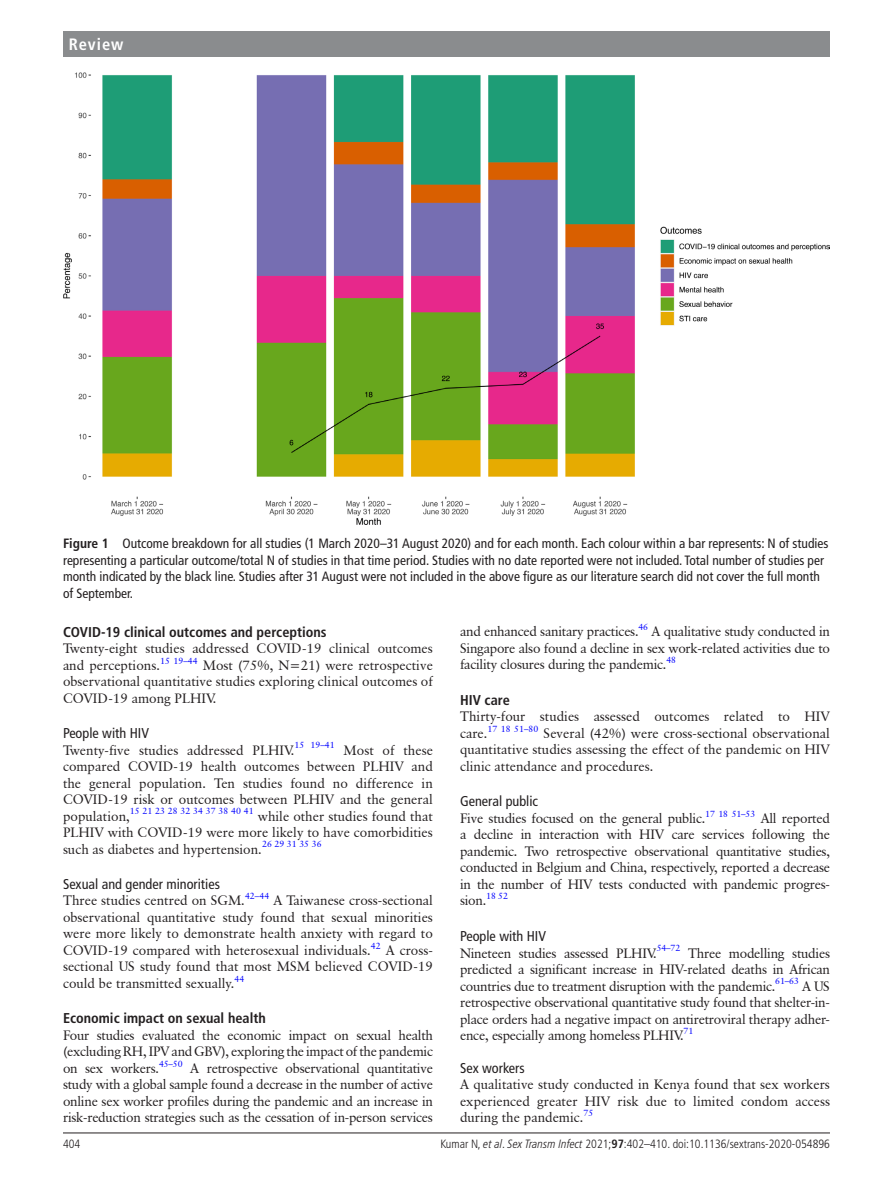
<style>
.page{position:relative;width:893px;height:1191px;background:#fff}
.page>*{position:absolute;margin:0;border:0;box-sizing:border-box;transform-origin:0 0}
.t1{font:700 condensed 16.5px "Frutiger LT Pro";letter-spacing:.055em;color:#fff}
.t2{font:condensed 14.25px "Frutiger LT Pro";color:#231f20}
.t3{font:700 condensed 14.25px "Frutiger LT Pro";color:#231f20}
.t4{font:13.5px/16.5px "Classical Garamond BT";color:#231f20;text-align:justify}
.t5{font:condensed 13.5px/16.5px "Frutiger LT Pro";color:#231f20}
.t6{font:13.5px "Classical Garamond BT";letter-spacing:-.02em;color:#231f20}
.t7{font:300 condensed 12px "Frutiger LT Pro";color:#231f20}
.t8{font:9px "Classical Garamond BT";color:#00f}
.s1{font-weight:700}
.s2{font-size:13.5px;color:#231f20}
.s3{font-style:italic}
</style>
<div class="page">
<hr style="left:63px;top:1132px;width:767px;height:1px;background:#231f20">
<div style="left:63px;top:31px;width:767px;height:25px;background:#8a8c8e"></div>
<img style="left:63px;top:72px;width:767px;height:452px">
<p class="t1" style="left:69px;top:34px;width:56px">Review</p>
<p class="t5" style="left:63px;top:535px;width:767px"><span class="s1">Figure 1</span> Outcome breakdown for all studies (1 March 2020–31 August 2020) and for each month. Each colour within a bar represents: N of studies representing a particular outcome/total N of studies in that time period. Studies with no date reported were not included. Total number of studies per month indicated by the black line. Studies after 31 August were not included in the above figure as our literature search did not cover the full month of September.</p>
<p class="t3" style="left:63px;top:623px;width:265px">COVID-19 clinical outcomes and perceptions</p>
<p class="t4" style="left:63px;top:640px;width:371px">Twenty-eight studies addressed COVID-19 clinical outcomes and perceptions.<sup>15</sup> <sup>19–44</sup> Most (75%, N=21) were retrospective observational quantitative studies exploring clinical outcomes of COVID-19 among PLHIV.</p>
<p class="t2" style="left:63px;top:725px;width:87px">People with HIV</p>
<p class="t4" style="left:63px;top:741px;width:371px">Twenty-five studies addressed PLHIV.<sup>15</sup> <sup>19–41</sup> Most of these compared COVID-19 health outcomes between PLHIV and the general population. Ten studies found no difference in COVID-19 risk or outcomes between PLHIV and the general</p>
<p class="t8" style="left:63px;top:805px;width:192px"><span class="s2">population,</span>15 21 23 28 32 34 37 38 40 41</p>
<p class="t4" style="left:63px;top:807px;width:371px;text-indent:195px">while other studies found that PLHIV with COVID-19 were more likely to have comorbidities such as diabetes and hypertension.<sup>26</sup> <sup>29</sup> <sup>31</sup> <sup>35</sup> <sup>36</sup></p>
<p class="t2" style="left:63px;top:875px;width:158px">Sexual and gender minorities</p>
<p class="t4" style="left:63px;top:892px;width:184px">Three studies centred on SGM.</p>
<p class="t8" style="left:245px;top:890px;width:26px">42–44</p>
<p class="t4" style="left:63px;top:892px;width:371px;text-indent:210px">A Taiwanese cross-sectional observational quantitative study found that sexual minorities were more likely to demonstrate health anxiety with regard to COVID-19 compared with heterosexual individuals.<sup>42</sup> A cross&shy;sectional US study found that most MSM believed COVID-19 could be transmitted sexually.<sup>44</sup></p>
<p class="t3" style="left:63px;top:1009px;width:204px">Economic impact on sexual health</p>
<p class="t4" style="left:63px;top:1026px;width:372px">Four studies evaluated the economic impact on sexual health (excluding RH, IPV and GBV), exploring the impact of the pandemic on sex workers.<sup>45–50</sup> A retrospective observational quantitative study with a global sample found a decrease in the number of active online sex worker profiles during the pandemic and an increase in risk-reduction strategies such as the cessation of in-person services</p>
<p class="t4" style="left:460px;top:623px;width:371px">and enhanced sanitary practices.<sup>46</sup> A qualitative study conducted in Singapore also found a decline in sex work-related activities due to facility closures during the pandemic.<sup>48</sup></p>
<p class="t3" style="left:460px;top:691px;width:51px">HIV care</p>
<p class="t4" style="left:460px;top:708px;width:371px">Thirty-four studies assessed outcomes related to HIV</p>
<p class="t8" style="left:460px;top:723px;width:80px"><span class="s2">care.</span>17 18 51–80</p>
<p class="t4" style="left:460px;top:724px;width:371px;text-indent:83px">Several (42%) were cross-sectional observational quantitative studies assessing the effect of the pandemic on HIV clinic attendance and procedures.</p>
<p class="t2" style="left:460px;top:793px;width:80px">General public</p>
<p class="t6" style="left:460px;top:810px;width:247px">Five studies focused on the general public.</p>
<p class="t8" style="left:705px;top:808px;width:52px">17 18 51–53</p>
<p class="t4" style="left:460px;top:809px;width:372px;text-indent:301px">All reported a decline in interaction with HIV care services following the pandemic. Two retrospective observational quantitative studies, conducted in Belgium and China, respectively, reported a decrease in the number of HIV tests conducted with pandemic progres&shy;sion.<sup>18</sup> <sup>52</sup></p>
<p class="t2" style="left:460px;top:927px;width:87px">People with HIV</p>
<p class="t6" style="left:460px;top:944px;width:198px">Nineteen studies assessed PLHIV.</p>
<p class="t8" style="left:657px;top:942px;width:25px">54–72</p>
<p class="t4" style="left:460px;top:944px;width:371px;text-indent:228px">Three modelling studies predicted a significant increase in HIV-related deaths in African countries due to treatment disruption with the pandemic.<sup>61–63</sup> A US retrospective observational quantitative study found that shelter-in&shy;place orders had a negative impact on antiretroviral therapy adher&shy;ence, especially among homeless PLHIV.<sup>71</sup></p>
<p class="t2" style="left:460px;top:1059px;width:66px">Sex workers</p>
<p class="t4" style="left:460px;top:1076px;width:371px">A qualitative study conducted in Kenya found that sex workers experienced greater HIV risk due to limited condom access during the pandemic.<sup>75</sup></p>
<p class="t7" style="left:63px;top:1136px;width:19px">404</p>
<p class="t7" style="left:440px;top:1136px;width:391px">Kumar N, <span class="s3">et al</span>. <span class="s3">Sex Transm Infect</span> 2021;<span class="s1">97</span>:402–410. doi:10.1136/sextrans-2020-054896</p>
</div>
